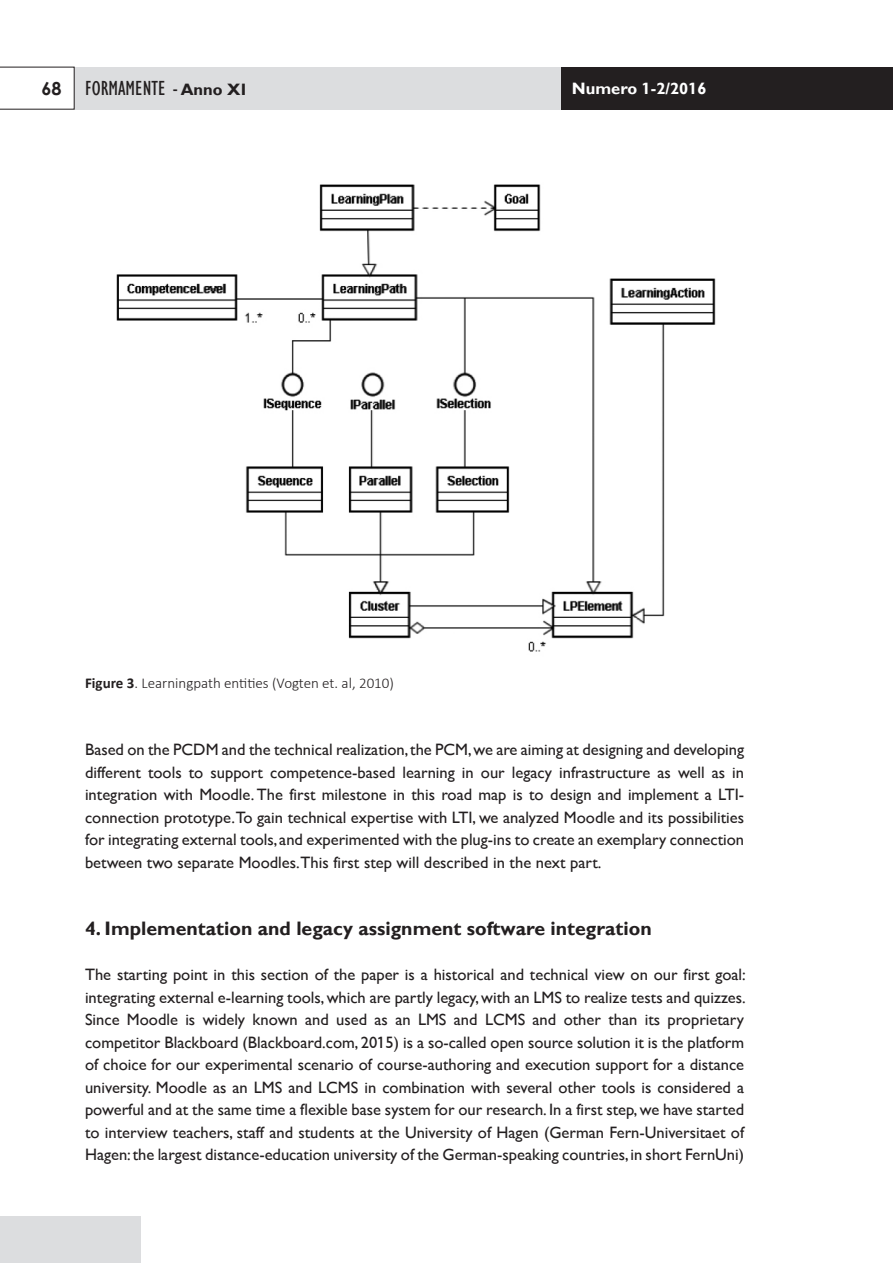
<style>
.page{position:relative;width:893px;height:1263px;background:#fff}
.page>*{position:absolute;margin:0;border:0;box-sizing:border-box;transform-origin:0 0}
.t1{font:condensed 21px "forma";color:#231f20}
.Titolo_Paragrafo{font:700 19.5px "forma";color:#231f20}
.testo{font:16.5px/22.5px "forma";color:#231f20;text-align:justify}
.t2{font:700 16.5px "forma";color:#fff}
.Didascalie{font:300 15px "Calibri";color:#231f20}
.s1{font-family:"Century Gothic";font-weight:700;font-stretch:normal;font-size:18px}
.s2{font-weight:700;font-stretch:normal;font-size:16.5px}
.s3{font-weight:700}
</style>
<div class="page">
<div style="left:74px;top:67px;width:487px;height:42px;background:#dcdddf"></div>
<div style="left:561px;top:67px;width:332px;height:42px;background:#231f20"></div>
<svg style="left:0;top:67px;width:74px;height:42px"></svg>
<div style="left:0;top:1217px;width:140px;height:46px;background:#dcdddf"></div>
<img style="left:116px;top:184px;width:600px;height:468px">
<p class="t1" style="left:41px;top:76px;width:206px"><span class="s1">68</span> FORMAMENTE - <span class="s2">Anno XI</span></p>
<p class="t2" style="left:572px;top:78px;width:136px">Numero 1-2/2016</p>
<p class="Didascalie" style="left:85px;top:673px;width:310px"><span class="s3">Figure 3</span>. Learningpath entities (Vogten et. al, 2010)</p>
<p class="testo" style="left:85px;top:738px;width:661px">Based on the PCDM and the technical realization,the PCM,we are aiming at designing and developing different tools to support competence-based learning in our legacy infrastructure as well as in integration with Moodle. The first milestone in this road map is to design and implement a LTI&shy;connection prototype.To gain technical expertise with LTI, we analyzed Moodle and its possibilities for integrating external tools,and experimented with the plug-ins to create an exemplary connection between two separate Moodles.This first step will described in the next part.</p>
<p class="Titolo_Paragrafo" style="left:85px;top:917px;width:568px">4. Implementation and legacy assignment software integration</p>
<p class="testo" style="left:85px;top:963px;width:662px">The starting point in this section of the paper is a historical and technical view on our first goal: integrating external e-learning tools,which are partly legacy,with an LMS to realize tests and quizzes.</p>
<p class="testo" style="left:85px;top:1008px;width:661px">Since Moodle is widely known and used as an LMS and LCMS and other than its proprietary competitor Blackboard (Blackboard.com, 2015) is a so-called open source solution it is the platform of choice for our experimental scenario of course-authoring and execution support for a distance university. Moodle as an LMS and LCMS in combination with several other tools is considered a powerful and at the same time a flexible base system for our research. In a first step,we have started to interview teachers, staff and students at the University of Hagen (German Fern-Universitaet of Hagen:the largest distance-education university of the German-speaking countries,in short FernUni)</p>
</div>
